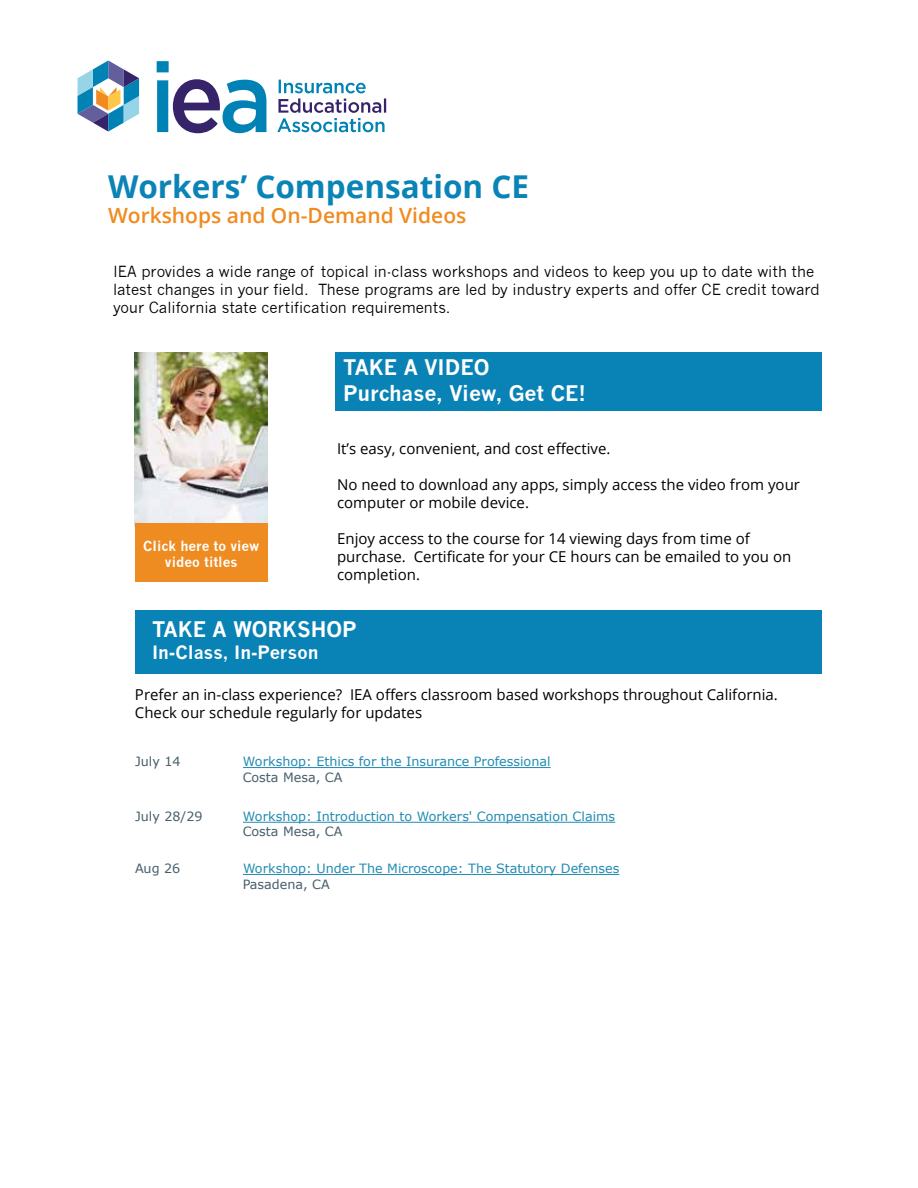
<style>
.page{position:relative;width:918px;height:1188px;background:#fff}
.page>*{position:absolute;margin:0;border:0;box-sizing:border-box;transform-origin:0 0}
.t1{font:700 31.5px "Open Sans";color:#0a83b6}
.t2{font:700 21px/25.2px "News Gothic";color:#fff}
.t3{font:600 21px "Open Sans";color:#f08b20}
.t4{font:700 18px "News Gothic";color:#fff}
.t5{font:15px/18px "Open Sans";color:#000}
.t6{font:15px/18px "News Gothic";color:#000}
.t7{font:700 13.5px/16.2px "News Gothic";color:#fff;text-align:center}
.t8{font:12.75px "Verdana";color:#228bb3}
.t9{font:12.75px "Verdana";color:#465f6a}
</style>
<div class="page">
<hr style="left:243px;top:767px;width:308px;height:1px;background:#228bb3">
<hr style="left:243px;top:822px;width:372px;height:1px;background:#228bb3">
<hr style="left:243px;top:874px;width:376px;height:1px;background:#228bb3">
<svg style="left:78px;top:60px;width:61px;height:72px"></svg>
<svg style="left:157px;top:61px;width:109px;height:72px"></svg>
<svg style="left:277px;top:80px;width:109px;height:52px"></svg>
<img style="left:135px;top:352px;width:133px;height:171px">
<div style="left:135px;top:523px;width:133px;height:58px;background:#ee8b21"></div>
<div style="left:335px;top:352px;width:486px;height:58px;background:#0983b6"></div>
<div style="left:135px;top:610px;width:686px;height:63px;background:#0983b6"></div>
<h1 class="t1" style="left:108px;top:164px;width:423px">Workers’ Compensation CE</h1>
<h2 class="t3" style="left:108px;top:201px;width:360px">Workshops and On-Demand Videos</h2>
<p class="t6" style="left:113px;top:263px;width:708px">IEA provides a wide range of topical in-class workshops and videos to keep you up to date with the latest changes in your field. These programs are led by industry experts and offer CE credit toward your California state certification requirements.</p>
<p class="t7" style="left:143px;top:538px;width:118px">Click here to view video titles</p>
<h2 class="t2" style="left:343px;top:355px;width:245px">TAKE A VIDEO<br>Purchase, View, Get CE!</h2>
<p class="t5" style="left:337px;top:440px;width:275px">It’s easy, convenient, and cost effective.</p>
<p class="t5" style="left:337px;top:476px;width:464px">No need to download any apps, simply access the video from your computer or mobile device.</p>
<p class="t5" style="left:337px;top:530px;width:456px">Enjoy access to the course for 14 viewing days from time of purchase. Certificate for your CE hours can be emailed to you on completion.</p>
<h2 class="t2" style="left:152px;top:617px;width:206px">TAKE A WORKSHOP</h2>
<p class="t4" style="left:152px;top:641px;width:168px">In-Class, In-Person</p>
<p class="t5" style="left:135px;top:685px;width:644px">Prefer an in-class experience? IEA offers classroom based workshops throughout California.<br>Check our schedule regularly for updates</p>
<p class="t9" style="left:135px;top:754px;width:47px">July 14</p>
<p class="t8" style="left:243px;top:754px;width:309px">Workshop: Ethics for the Insurance Professional</p>
<p class="t9" style="left:243px;top:769px;width:101px">Costa Mesa, CA</p>
<p class="t9" style="left:135px;top:808px;width:69px">July 28/29</p>
<p class="t8" style="left:243px;top:808px;width:374px">Workshop: Introduction to Workers' Compensation Claims</p>
<p class="t9" style="left:243px;top:824px;width:101px">Costa Mesa, CA</p>
<p class="t9" style="left:135px;top:861px;width:47px">Aug 26</p>
<p class="t8" style="left:243px;top:861px;width:378px">Workshop: Under The Microscope: The Statutory Defenses</p>
<p class="t9" style="left:243px;top:876px;width:89px">Pasadena, CA</p>
</div>
